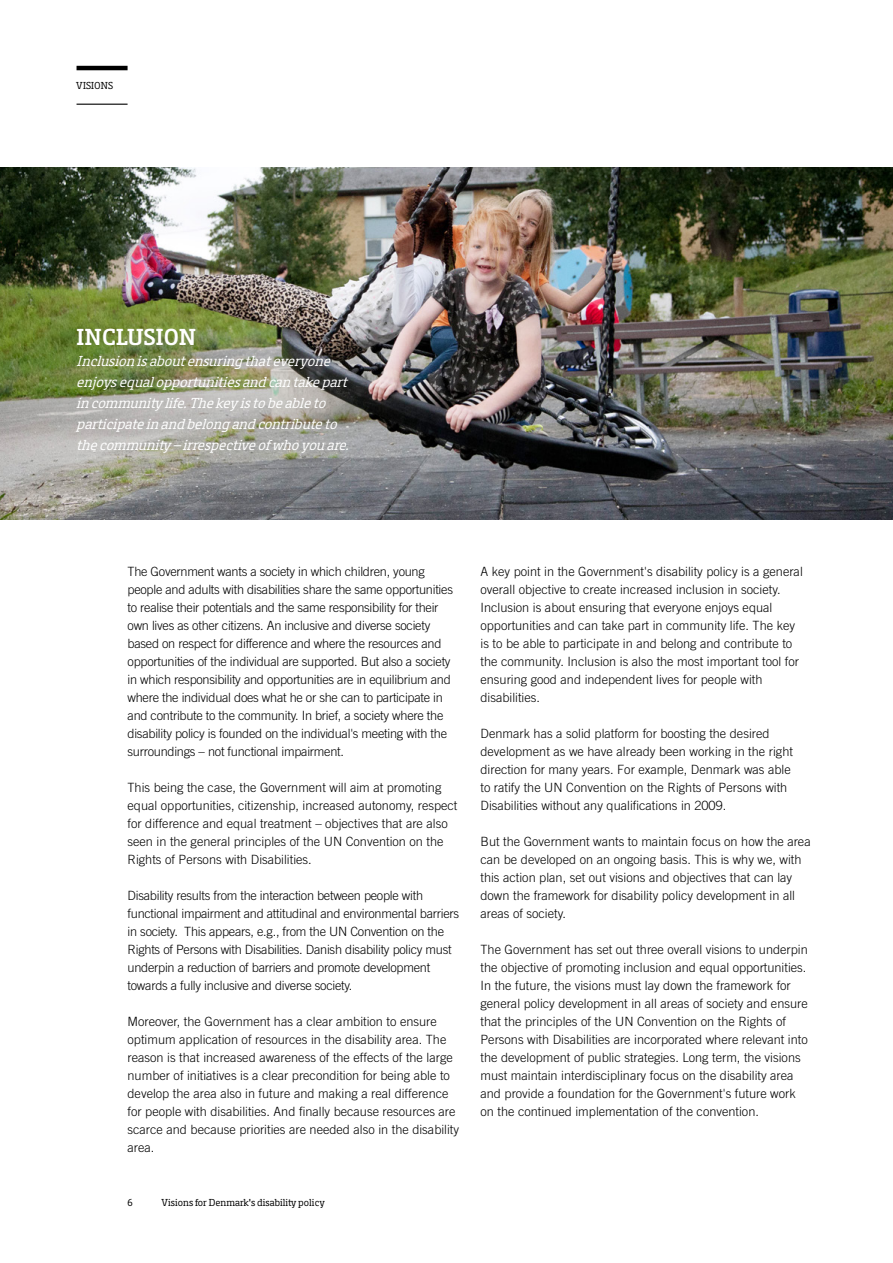
<style>
.page{position:relative;width:893px;height:1263px;background:#fff}
.page>*{position:absolute;margin:0;border:0;box-sizing:border-box;transform-origin:0 0}
.t1{font:600 24px "Metro Serif";color:#fff}
.t2{font:italic 15px/21px "Metro Serif";color:#fff}
.Brødtext{font:300 12.75px/18px "Trade Gothic";color:#000}
.Brødtext-2{font:300 12.75px/18px "Trade Gothic";letter-spacing:-.02em;color:#000}
.t3{font:10.5px "Metro Serif";color:#000}
.t4{font:10.5px "Metro Serif";letter-spacing:-.02em;color:#000}
</style>
<div class="page">
<img style="left:0;top:168px;width:893px;height:352px">
<hr style="left:77px;top:66px;width:51px;height:4px;background:#000">
<hr style="left:77px;top:104px;width:51px;height:1px;background:#000">
<p class="t4" style="left:76px;top:79px;width:38px">VISIONS</p>
<p class="t1" style="left:76px;top:323px;width:121px">INCLUSION</p>
<p class="t2" style="left:76px;top:351px;width:279px">Inclusionisaboutensuringthateveryone enjoysequalopportunitiesandcantakepart incommunity life.Thekeyistobeableto participateinandbelongandcontributeto thecommunity –irrespectiveofwhoyouare.</p>
<p class="Brødtext-2" style="left:128px;top:562px;width:327px">The Government wants a society in which children, young people and adults with disabilities share the same opportunities to realise their potentials and the same responsibility for their own lives as other citizens. An inclusive and diverse society based on respect for difference and where the resources and opportunities of the individual are supported. But also a society in which responsibility and opportunities are in equilibrium and where the individual does what he or she can to participate in and contribute to the community. In brief, a society where the disability policy is founded on the individual's meeting with the surroundings – not functional impairment.</p>
<p class="Brødtext" style="left:128px;top:778px;width:331px">This being the case, the Government will aim at promoting equal opportunities, citizenship, increased autonomy, respect for difference and equal treatment – objectives that are also seen in the general principles of the UN Convention on the Rights of Persons with Disabilities.</p>
<p class="Brødtext-2" style="left:128px;top:886px;width:333px">Disability results from the interaction between people with functional impairment and attitudinal and environmental barriers in society. This appears, e.g., from the UN Convention on the Rights of Persons with Disabilities. Danish disability policy must underpin a reduction of barriers and promote development towards a fully inclusive and diverse society.</p>
<p class="Brødtext" style="left:128px;top:1012px;width:333px">Moreover, the Government has a clear ambition to ensure optimum application of resources in the disability area. The reason is that increased awareness of the effects of the large number of initiatives is a clear precondition for being able to develop the area also in future and making a real difference for people with disabilities. And finally because resources are scarce and because priorities are needed also in the disability area.</p>
<p class="t3" style="left:128px;top:1196px;width:7px">6</p>
<p class="t3" style="left:162px;top:1196px;width:165px">Visions for Denmark's disability policy</p>
<p class="Brødtext" style="left:480px;top:562px;width:324px">A key point in the Government's disability policy is a general overall objective to create increased inclusion in society.<br>Inclusion is about ensuring that everyone enjoys equal opportunities and can take part in community life. The key is to be able to participate in and belong and contribute to the community. Inclusion is also the most important tool for ensuring good and independent lives for people with disabilities.</p>
<p class="Brødtext" style="left:480px;top:724px;width:314px">Denmark has a solid platform for boosting the desired development as we have already been working in the right direction for many years. For example, Denmark was able to ratify the UN Convention on the Rights of Persons with Disabilities without any qualifications in 2009.</p>
<p class="Brødtext" style="left:480px;top:832px;width:332px">But the Government wants to maintain focus on how the area can be developed on an ongoing basis. This is why we, with this action plan, set out visions and objectives that can lay down the framework for disability policy development in all areas of society.</p>
<p class="Brødtext" style="left:480px;top:940px;width:329px">The Government has set out three overall visions to underpin the objective of promoting inclusion and equal opportunities.<br>In the future, the visions must lay down the framework for general policy development in all areas of society and ensure that the principles of the UN Convention on the Rights of Persons with Disabilities are incorporated where relevant into the development of public strategies. Long term, the visions must maintain interdisciplinary focus on the disability area and provide a foundation for the Government's future work on the continued implementation of the convention.</p>
</div>
